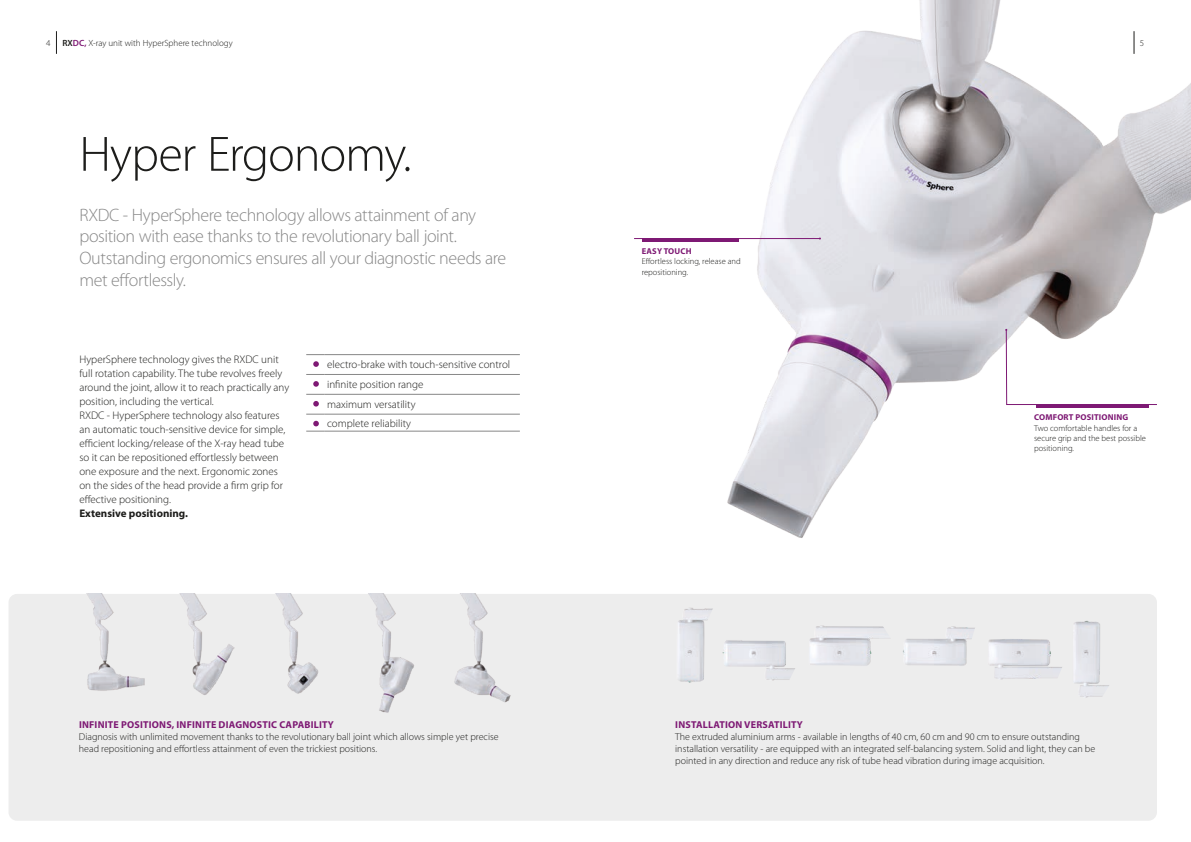
<style>
.page{position:relative;width:1191px;height:842px;background:#fff}
.page>*{position:absolute;margin:0;border:0;box-sizing:border-box;transform-origin:0 0}
.t1{font:300 50px "Myriad Pro";letter-spacing:-.02em;color:#1d1d1b}
.t2{font:300 18px/21.6px "Myriad Pro";letter-spacing:-.025em;color:#878787}
.t3{font:300 11px/14px "Myriad Pro";color:#1d1d1b}
.t4{font:700 11px "Myriad Pro";color:#1d1d1b}
.t5{font:300 10px/12px "Myriad Pro";color:#1d1d1b}
.t6{font:700 10px "Myriad Pro";letter-spacing:.02em;color:#7e1974}
.t7{font:300 9px "Myriad Pro";color:#1d1d1b}
.t8{font:300 8.5px/10.2px "Myriad Pro";color:#1d1d1b}
.t9{font:700 8.5px "Myriad Pro";letter-spacing:.02em;color:#7e1974}
.s1{font-weight:600}
.s2{font-weight:600;color:#7e1974}
</style>
<div class="page">
<div style="left:9px;top:594px;width:1148px;height:227px;background:#ededed;border-radius:9px"></div>
<img style="left:727px;top:0;width:464px;height:538px">
<img style="left:87px;top:594px;width:58px;height:97px">
<img style="left:454px;top:594px;width:57px;height:109px">
<img style="left:369px;top:594px;width:45px;height:119px">
<img style="left:276px;top:594px;width:43px;height:100px">
<img style="left:180px;top:594px;width:55px;height:101px">
<img style="left:903px;top:626px;width:72px;height:40px">
<img style="left:810px;top:625px;width:74px;height:41px">
<img style="left:989px;top:639px;width:73px;height:41px">
<img style="left:722px;top:640px;width:73px;height:41px">
<img style="left:1074px;top:620px;width:35px;height:78px">
<img style="left:678px;top:608px;width:35px;height:75px">
<svg style="left:1005px;top:329px;width:152px;height:76px"></svg>
<hr style="left:1036px;top:405px;width:112px;height:3px;background:#7e1974">
<hr style="left:634px;top:238px;width:186px;height:1px;background:#7e1974">
<hr style="left:641px;top:239px;width:97px;height:3px;background:#7e1974">
<svg style="left:56px;top:31px;width:1px;height:23px"></svg>
<svg style="left:1133px;top:31px;width:1px;height:23px"></svg>
<svg style="left:306px;top:354px;width:18px;height:1px"></svg>
<hr style="left:324px;top:354px;width:196px;height:1px;background:#878787">
<svg style="left:306px;top:374px;width:18px;height:1px"></svg>
<hr style="left:324px;top:374px;width:196px;height:1px;background:#878787">
<svg style="left:306px;top:394px;width:18px;height:1px"></svg>
<hr style="left:324px;top:394px;width:196px;height:1px;background:#878787">
<svg style="left:306px;top:414px;width:18px;height:1px"></svg>
<hr style="left:324px;top:414px;width:196px;height:1px;background:#878787">
<hr style="left:324px;top:431px;width:196px;height:1px;background:#878787">
<svg style="left:313px;top:361px;width:6px;height:6px"></svg>
<svg style="left:313px;top:381px;width:6px;height:6px"></svg>
<svg style="left:313px;top:401px;width:6px;height:6px"></svg>
<svg style="left:306px;top:421px;width:18px;height:11px"></svg>
<p class="t7" style="left:62px;top:37px;width:172px"><span class="s1">RX</span><span class="s2">DC,</span> X-ray unit with HyperSphere technology</p>
<p class="t7" style="left:46px;top:37px;width:6px">4</p>
<p class="t7" style="left:1140px;top:37px;width:6px">5</p>
<h1 class="t1" style="left:79px;top:124px;width:333px">Hyper Ergonomy.</h1>
<h2 class="t2" style="left:79px;top:204px;width:428px">RXDC - HyperSphere technology allows attainment of any position with ease thanks to the revolutionary ball joint.<br>Outstanding ergonomics ensures all your diagnostic needs are met effortlessly.</h2>
<p class="t3" style="left:79px;top:352px;width:211px">HyperSphere technology gives the RXDC unit full rotation capability. The tube revolves freely around the joint, allow it to reach practically any position, including the vertical.<br>RXDC - HyperSphere technology also features an automatic touch-sensitive device for simple, efficient locking/release of the X-ray head tube so it can be repositioned effortlessly between one exposure and the next. Ergonomic zones on the sides of the head provide a firm grip for effective positioning.</p>
<p class="t4" style="left:79px;top:506px;width:110px">Extensive positioning.</p>
<p class="t3" style="left:327px;top:354px;width:185px;line-height:19.8px">electro-brake with touch-sensitive control infinite position range<br>maximum versatility<br>complete reliability</p>
<p class="t6" style="left:79px;top:718px;width:256px">INFINITE POSITIONS, INFINITE DIAGNOSTIC CAPABILITY</p>
<p class="t5" style="left:79px;top:731px;width:421px">Diagnosis with unlimited movement thanks to the revolutionary ball joint which allows simple yet precise head repositioning and effortless attainment of even the trickiest positions.</p>
<p class="t9" style="left:642px;top:246px;width:51px">EASY TOUCH</p>
<p class="t8" style="left:641px;top:256px;width:101px">Effortless locking, release and repositioning.</p>
<p class="t9" style="left:1034px;top:412px;width:96px">COMFORT POSITIONING</p>
<p class="t8" style="left:1034px;top:423px;width:113px">Two comfortable handles for a secure grip and the best possible positioning.</p>
<p class="t6" style="left:675px;top:718px;width:129px">INSTALLATION VERSATILITY</p>
<p class="t5" style="left:675px;top:731px;width:421px">The extruded aluminium arms - available in lengths of 40 cm, 60 cm and 90 cm to ensure outstanding installation versatility - are equipped with an integrated self-balancing system. Solid and light, they can be pointed in any direction and reduce any risk of tube head vibration during image acquisition.</p>
</div>
